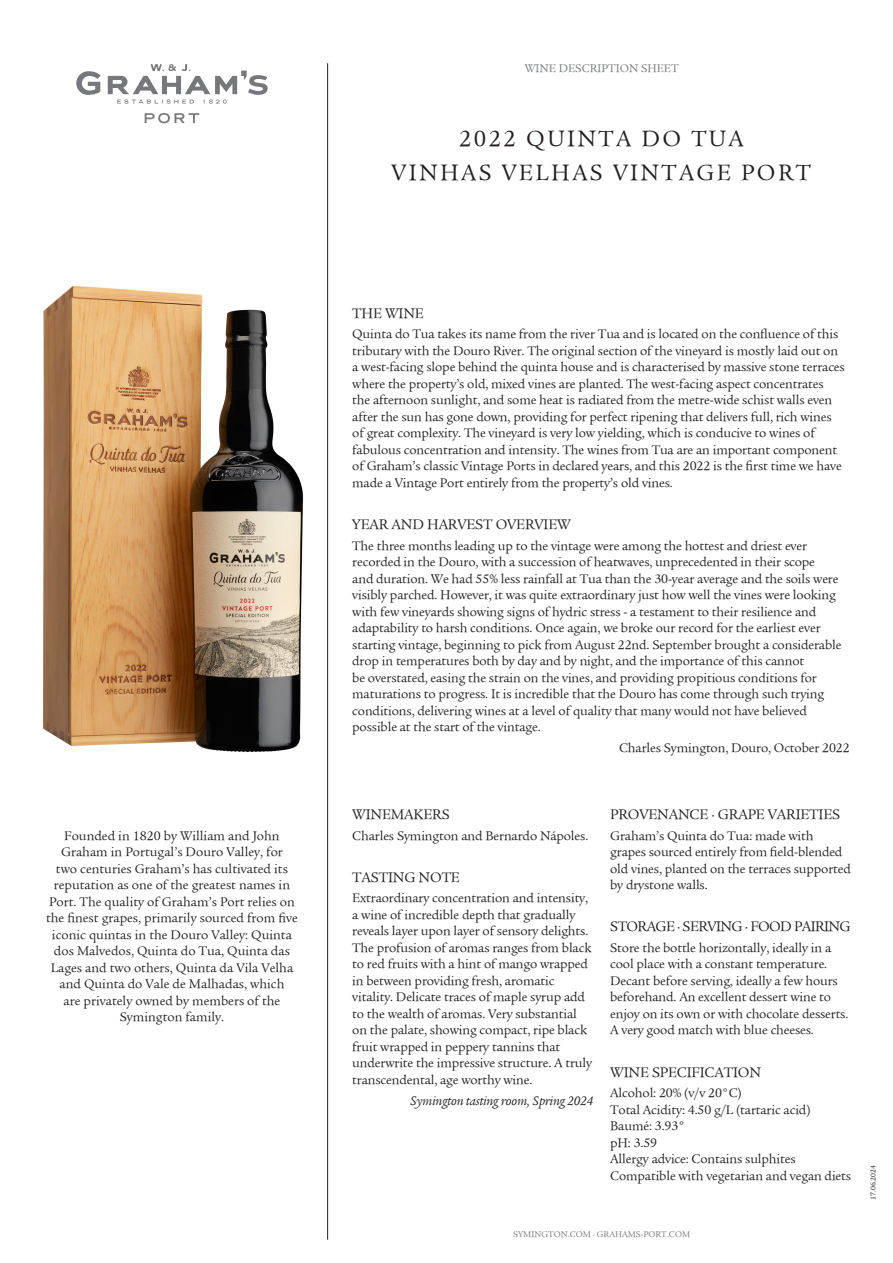
<style>
.page{position:relative;width:893px;height:1263px;background:#fff}
.page>*{position:absolute;margin:0;border:0;box-sizing:border-box;transform-origin:0 0}
._04__NOME_VINHO{font:24px "Legacy Serif LT Book";letter-spacing:.1em;color:#231f20}
._06__SUB-TITULOS{font:15px "Legacy Serif LT Book";letter-spacing:-.01em;color:#231f20}
._06__SUB-TITULOS-2{font:15px "Legacy Serif LT Book";letter-spacing:-.04em;color:#231f20}
._07__TEXTO_GERAL{font:13.5px/16.5px "Legacy Serif LT Book";letter-spacing:-.01em;color:#231f20}
._07__TEXTO_GERAL-2{font:italic 13.5px "Legacy Serif LT Book";letter-spacing:-.01em;color:#231f20}
.t1{font:12px "Legacy Serif LT Book";color:#76787b}
.t2{font:9px "Legacy Serif LT Book";color:#76787b}
._07__TEXTO_GERAL-3{font:7.5px "Legacy Serif LT Book";color:#231f20}
</style>
<div class="page">
<hr style="left:327px;top:63px;width:1px;height:1176px;background:#231f20">
<svg style="left:76px;top:64px;width:192px;height:59px"></svg>
<img style="left:43px;top:286px;width:261px;height:466px">
<p class="_07__TEXTO_GERAL" style="left:46px;top:827px;width:253px;text-align:center">Founded in 1820 by William and John Graham in Portugal’s Douro Valley, for<br>two centuries Graham’s has cultivated its reputation as one of the greatest names in Port. The quality of Graham’s Port relies on the finest grapes, primarily sourced from five iconic quintas in the Douro Valley: Quinta dos Malvedos, Quinta do Tua, Quinta das Lages and two others, Quinta da Vila Velha and Quinta do Vale de Malhadas, which<br>are privately owned by members of the Symington family.</p>
<p class="t1" style="left:525px;top:62px;width:155px">WINE DESCRIPTION SHEET</p>
<p class="_04__NOME_VINHO" style="left:459px;top:125px;width:286px">2022 QUINTA DO TUA</p>
<p class="_04__NOME_VINHO" style="left:392px;top:159px;width:421px">VINHAS VELHAS VINTAGE PORT</p>
<p class="_06__SUB-TITULOS" style="left:352px;top:304px;width:73px">THE WINE</p>
<p class="_07__TEXTO_GERAL" style="left:352px;top:326px;width:494px">Quinta do Tua takes its name from the river Tua and is located on the confluence of this tributary with the Douro River. The original section of the vineyard is mostly laid out on a west-facing slope behind the quinta house and is characterised by massive stone terraces where the property’s old, mixed vines are planted. The west-facing aspect concentrates the afternoon sunlight, and some heat is radiated from the metre-wide schist walls even after the sun has gone down, providing for perfect ripening that delivers full, rich wines of great complexity. The vineyard is very low yielding, which is conducive to wines of fabulous concentration and intensity. The wines from Tua are an important component of Graham’s classic Vintage Ports in declared years, and this 2022 is the first time we have made a Vintage Port entirely from the property’s old vines.</p>
<p class="_06__SUB-TITULOS" style="left:352px;top:516px;width:220px">YEAR AND HARVEST OVERVIEW</p>
<p class="_07__TEXTO_GERAL" style="left:352px;top:537px;width:491px">The three months leading up to the vintage were among the hottest and driest ever recorded in the Douro, with a succession of heatwaves, unprecedented in their scope<br>and duration. We had 55% less rainfall at Tua than the 30-year average and the soils were visibly parched. However, it was quite extraordinary just how well the vines were looking with few vineyards showing signs of hydric stress - a testament to their resilience and adaptability to harsh conditions. Once again, we broke our record for the earliest ever starting vintage, beginning to pick from August 22nd. September brought a considerable drop in temperatures both by day and by night, and the importance of this cannot<br>be overstated, easing the strain on the vines, and providing propitious conditions for maturations to progress. It is incredible that the Douro has come through such trying conditions, delivering wines at a level of quality that many would not have believed possible at the start of the vintage.</p>
<p class="_07__TEXTO_GERAL" style="left:619px;top:739px;width:232px">Charles Symington, Douro, October 2022</p>
<p class="_06__SUB-TITULOS" style="left:352px;top:806px;width:99px">WINEMAKERS</p>
<p class="_07__TEXTO_GERAL" style="left:352px;top:827px;width:238px">Charles Symington and Bernardo Nápoles.</p>
<p class="_06__SUB-TITULOS" style="left:352px;top:868px;width:109px">TASTING NOTE</p>
<p class="_07__TEXTO_GERAL" style="left:352px;top:890px;width:241px">Extraordinary concentration and intensity, a wine of incredible depth that gradually reveals layer upon layer of sensory delights.<br>The profusion of aromas ranges from black to red fruits with a hint of mango wrapped in between providing fresh, aromatic vitality. Delicate traces of maple syrup add to the wealth of aromas. Very substantial on the palate, showing compact, ripe black fruit wrapped in peppery tannins that underwrite the impressive structure. A truly transcendental, age worthy wine.</p>
<p class="_07__TEXTO_GERAL-2" style="left:410px;top:1093px;width:185px">Symington tasting room, Spring 2024</p>
<p class="_06__SUB-TITULOS" style="left:610px;top:806px;width:232px">PROVENANCE · GRAPE VARIETIES</p>
<p class="_07__TEXTO_GERAL" style="left:610px;top:827px;width:242px">Graham’s Quinta do Tua: made with grapes sourced entirely from field-blended old vines, planted on the terraces supported by drystone walls.</p>
<p class="_06__SUB-TITULOS-2" style="left:610px;top:918px;width:242px">STORAGE · SERVING · FOOD PAIRING</p>
<p class="_07__TEXTO_GERAL" style="left:610px;top:939px;width:223px">Store the bottle horizontally, ideally in a cool place with a constant temperature.</p>
<p class="_07__TEXTO_GERAL" style="left:610px;top:972px;width:240px">Decant before serving, ideally a few hours beforehand. An excellent dessert wine to enjoy on its own or with chocolate desserts.<br>A very good match with blue cheeses.</p>
<p class="_06__SUB-TITULOS" style="left:610px;top:1063px;width:152px">WINE SPECIFICATION</p>
<p class="_07__TEXTO_GERAL" style="left:610px;top:1085px;width:133px">Alcohol: 20% (v/v 20°C)</p>
<p class="_07__TEXTO_GERAL" style="left:610px;top:1101px;width:202px">Total Acidity: 4.50 g/L (tartaric acid)</p>
<p class="_07__TEXTO_GERAL" style="left:610px;top:1118px;width:77px">Baumé: 3.93°</p>
<p class="_07__TEXTO_GERAL" style="left:610px;top:1134px;width:49px">pH: 3.59</p>
<p class="_07__TEXTO_GERAL" style="left:610px;top:1151px;width:187px">Allergy advice: Contains sulphites</p>
<p class="_07__TEXTO_GERAL" style="left:610px;top:1167px;width:242px">Compatible with vegetarian and vegan diets</p>
<p class="t2" style="left:513px;top:1229px;width:178px">SYMINGTON.COM · GRAHAMS-PORT.COM</p>
<p class="_07__TEXTO_GERAL-3" style="left:869px;top:1200px;width:36px;rotate:-90deg">17.06.2024</p>
</div>
